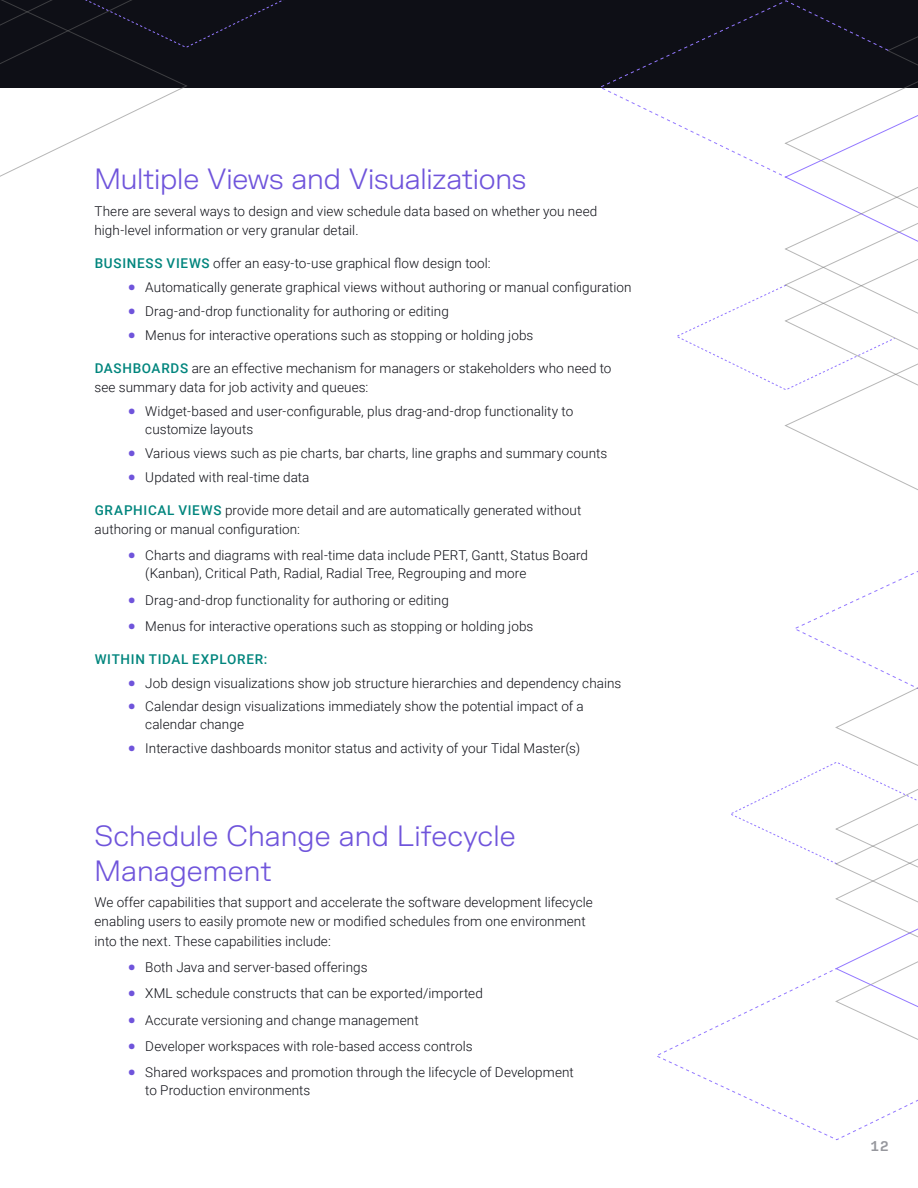
<style>
.page{position:relative;width:918px;height:1188px;background:#fff}
.page>*{position:absolute;margin:0;border:0;box-sizing:border-box;transform-origin:0 0}
.H2-section_header_LI{font:300 28.5px/34.5px "FK Grotesk";letter-spacing:-.005em;color:#6f54db}
.body_-_indented_list{font:300 13.5px/18px "Roboto";letter-spacing:.005em;color:#0e0f16}
.first_para_-_list{font:300 13.5px/19.5px "Roboto";letter-spacing:.005em;color:#0e0f16}
.body_-_list{font:300 13.5px/19.5px "Roboto";letter-spacing:.005em;color:#0e0f16}
.body_-_list-2{font:500 13.5px "Roboto";letter-spacing:.05em;color:#00857d}
.t1{font:500 13.5px "Input Mono";color:#96979d}
.s1{font-weight:500;color:#00857d}
.s2{font-family:"FK Grotesk";font-weight:400;font-size:18px;color:#6f54db}
</style>
<div class="page">
<div style="left:0;top:0;width:918px;height:88px;background:#0e0f16"></div>
<svg style="left:677px;top:36px;width:241px;height:454px"></svg>
<svg style="left:601px;top:0;width:288px;height:178px"></svg>
<svg style="left:731px;top:571px;width:187px;height:396px"></svg>
<svg style="left:657px;top:967px;width:261px;height:174px"></svg>
<svg style="left:0;top:0;width:284px;height:177px"></svg>
<p class="H2-section_header_LI" style="left:94px;top:160px;width:433px">Multiple Views and Visualizations</p>
<p class="first_para_-_list" style="left:94px;top:201px;width:504px">There are several ways to design and view schedule data based on whether you need high-level information or very granular detail.</p>
<p class="body_-_list" style="left:95px;top:253px;width:397px"><span class="s1">BUSINESS VIEWS</span> offer an easy-to-use graphical flow design tool:</p>
<p class="body_-_indented_list" style="left:128px;top:278px;width:505px"><span class="s2">•</span> Automatically generate graphical views without authoring or manual configuration</p>
<p class="body_-_indented_list" style="left:128px;top:301px;width:322px"><span class="s2">•</span> Drag-and-drop functionality for authoring or editing</p>
<p class="body_-_indented_list" style="left:128px;top:325px;width:407px"><span class="s2">•</span> Menus for interactive operations such as stopping or holding jobs</p>
<p class="body_-_list" style="left:94px;top:358px;width:518px"><span class="s1">DASHBOARDS</span> are an effective mechanism for managers or stakeholders who need to see summary data for job activity and queues:</p>
<p class="body_-_indented_list" style="left:145px;top:402px;width:429px;text-indent:-17px"><span class="s2">•</span> Widget-based and user-configurable, plus drag-and-drop functionality to customize layouts</p>
<p class="body_-_indented_list" style="left:128px;top:443px;width:481px"><span class="s2">•</span> Various views such as pie charts, bar charts, line graphs and summary counts</p>
<p class="body_-_indented_list" style="left:128px;top:467px;width:183px"><span class="s2">•</span> Updated with real-time data</p>
<p class="body_-_list" style="left:94px;top:499px;width:488px"><span class="s1">GRAPHICAL VIEWS</span> provide more detail and are automatically generated without authoring or manual configuration:</p>
<p class="body_-_indented_list" style="left:145px;top:546px;width:444px;text-indent:-17px"><span class="s2">•</span> Charts and diagrams with real-time data include PERT, Gantt, Status Board (Kanban), Critical Path, Radial, Radial Tree, Regrouping and more</p>
<p class="body_-_indented_list" style="left:128px;top:590px;width:322px"><span class="s2">•</span> Drag-and-drop functionality for authoring or editing</p>
<p class="body_-_indented_list" style="left:128px;top:616px;width:407px"><span class="s2">•</span> Menus for interactive operations such as stopping or holding jobs</p>
<p class="body_-_list-2" style="left:95px;top:650px;width:174px">WITHIN TIDAL EXPLORER:</p>
<p class="body_-_indented_list" style="left:128px;top:673px;width:495px"><span class="s2">•</span> Job design visualizations show job structure hierarchies and dependency chains</p>
<p class="body_-_indented_list" style="left:145px;top:697px;width:440px;text-indent:-17px"><span class="s2">•</span> Calendar design visualizations immediately show the potential impact of a calendar change</p>
<p class="body_-_indented_list" style="left:128px;top:739px;width:453px"><span class="s2">•</span> Interactive dashboards monitor status and activity of your Tidal Master(s)</p>
<p class="H2-section_header_LI" style="left:94px;top:817px;width:423px">Schedule Change and Lifecycle<br>Management</p>
<p class="first_para_-_list" style="left:94px;top:892px;width:500px">We offer capabilities that support and accelerate the software development lifecycle enabling users to easily promote new or modified schedules from one environment into the next. These capabilities include:</p>
<p class="body_-_indented_list" style="left:128px;top:958px;width:241px"><span class="s2">•</span> Both Java and server-based offerings</p>
<p class="body_-_indented_list" style="left:128px;top:984px;width:356px"><span class="s2">•</span> XML schedule constructs that can be exported/imported</p>
<p class="body_-_indented_list" style="left:128px;top:1010px;width:292px"><span class="s2">•</span> Accurate versioning and change management</p>
<p class="body_-_indented_list" style="left:128px;top:1037px;width:346px"><span class="s2">•</span> Developer workspaces with role-based access controls</p>
<p class="body_-_indented_list" style="left:145px;top:1063px;width:430px;text-indent:-17px"><span class="s2">•</span> Shared workspaces and promotion through the lifecycle of Development to Production environments</p>
<p class="t1" style="left:870px;top:1134px;width:20px">12</p>
</div>
